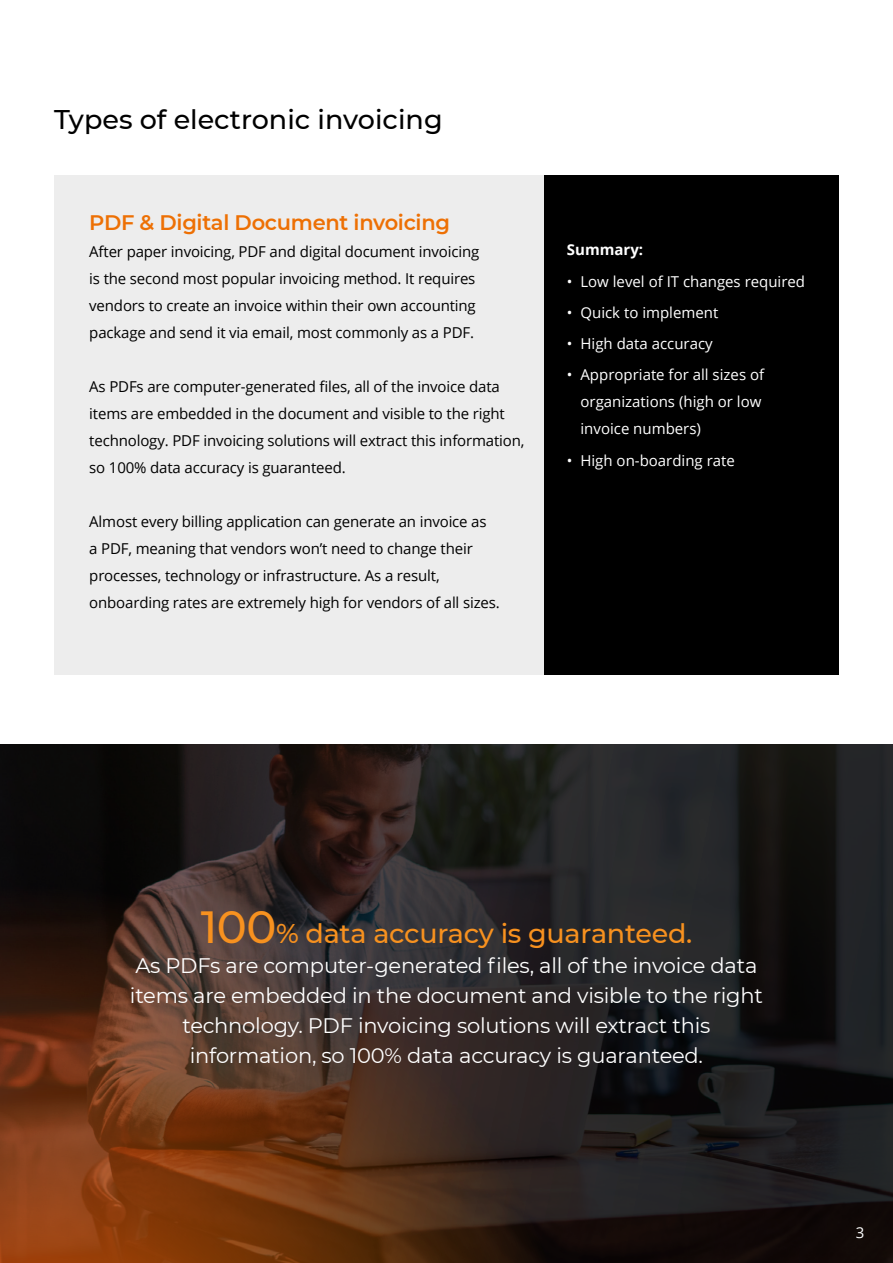
<style>
.page{position:relative;width:893px;height:1263px;background:#fff}
.page>*{position:absolute;margin:0;border:0;box-sizing:border-box;transform-origin:0 0}
.t1{font:500 27px "Montserrat";letter-spacing:-.01em;color:#f7911f}
.t2{font:500 27px "Montserrat";color:#000}
.t3{font:21px/30px "Montserrat";letter-spacing:-.01em;color:#fff;text-align:center}
.t4{font:600 21px "Montserrat";letter-spacing:-.015em;color:#ed7004}
.t5{font:15px/27px "Open Sans";letter-spacing:-.01em;color:#000}
.t6{font:15px/27px "Open Sans";color:#fff}
.t7{font:700 15px "Open Sans";color:#fff}
.s1{font-size:45px}
</style>
<div class="page">
<svg style="left:0;top:744px;width:893px;height:519px;background:#1c1a1a"></svg>
<div style="left:54px;top:175px;width:785px;height:499px;background:#ededed"></div>
<div style="left:545px;top:175px;width:294px;height:499px;background:#000"></div>
<svg style="left:0;top:886px;width:577px;height:377px;background:#51301f"></svg>
<h1 class="t2" style="left:54px;top:101px;width:390px">Types of electronic invoicing</h1>
<h2 class="t4" style="left:89px;top:207px;width:362px">PDF &amp; Digital Document invoicing</h2>
<p class="t5" style="left:89px;top:237px;width:392px">After paper invoicing, PDF and digital document invoicing is the second most popular invoicing method. It requires vendors to create an invoice within their own accounting package and send it via email, most commonly as a PDF.</p>
<p class="t5" style="left:89px;top:372px;width:437px">As PDFs are computer-generated files, all of the invoice data items are embedded in the document and visible to the right technology. PDF invoicing solutions will extract this information, so 100% data accuracy is guaranteed.</p>
<p class="t5" style="left:89px;top:507px;width:412px">Almost every billing application can generate an invoice as<br>a PDF, meaning that vendors won’t need to change their processes, technology or infrastructure. As a result, onboarding rates are extremely high for vendors of all sizes.</p>
<p class="t7" style="left:567px;top:239px;width:78px">Summary:</p>
<p class="t6" style="left:567px;top:267px;width:240px">• Low level of IT changes required</p>
<p class="t6" style="left:567px;top:298px;width:153px">• Quick to implement</p>
<p class="t6" style="left:567px;top:330px;width:147px">• High data accuracy</p>
<p class="t6" style="left:580px;top:361px;width:185px;text-indent:-13px">• Appropriate for all sizes of organizations (high or low invoice numbers)</p>
<p class="t6" style="left:567px;top:446px;width:169px">• High on-boarding rate</p>
<h1 class="t1" style="left:201px;top:914px;width:493px"><span class="s1">100</span>% data accuracy is guaranteed.</h1>
<h2 class="t3" style="left:130px;top:949px;width:635px">As PDFs are computer-generated files, all of the invoice data items are embedded in the document and visible to the right technology. PDF invoicing solutions will extract this information, so 100% data accuracy is guaranteed.</h2>
<p class="t6" style="left:856px;top:1218px;width:10px">3</p>
</div>
